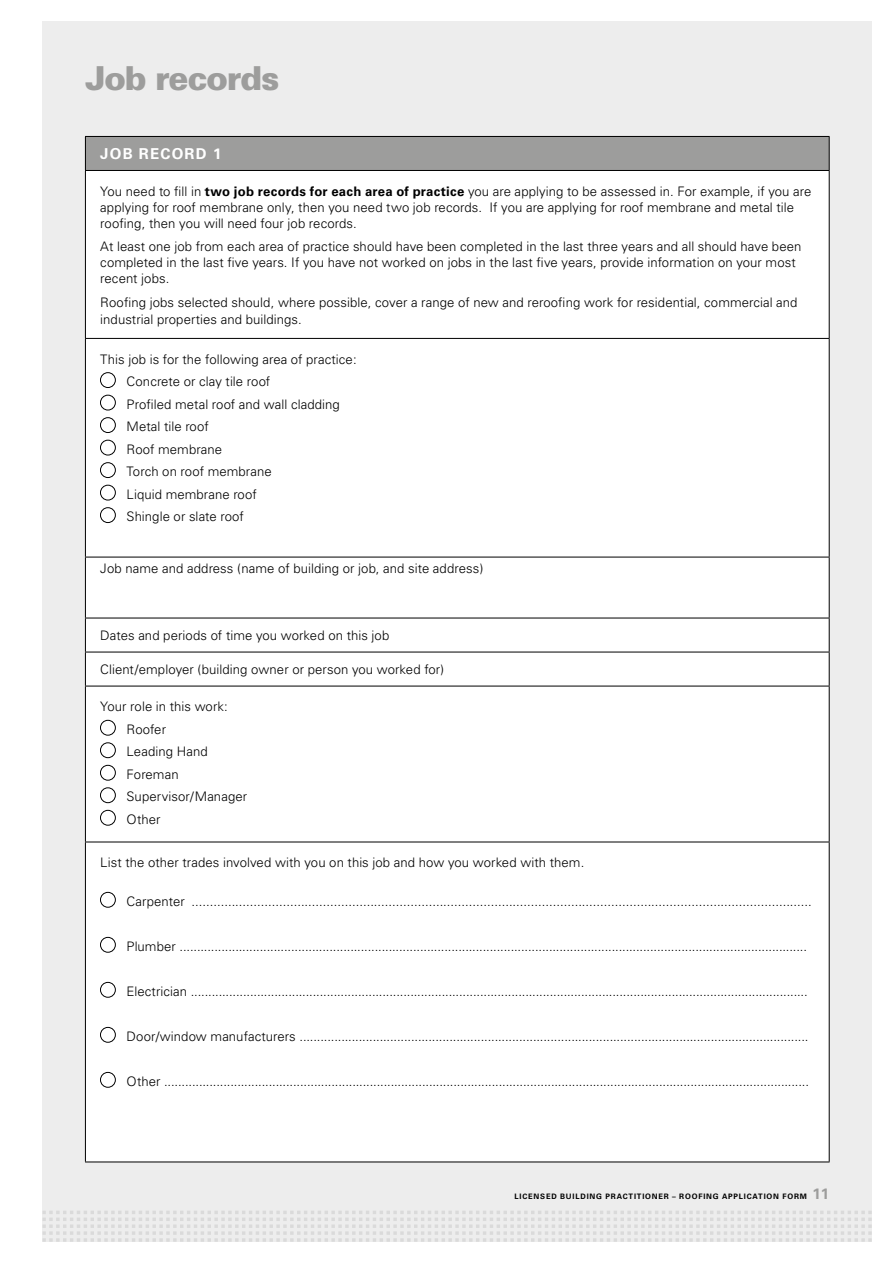
<style>
.page{position:relative;width:893px;height:1263px;background:#fff}
.page>*{position:absolute;margin:0;border:0;box-sizing:border-box;transform-origin:0 0}
.t1{font:900 33px "Univers";letter-spacing:-.04em;color:#9d9d9c}
.t2{font:700 15px "Univers";letter-spacing:.08em;color:#fff}
.t3{font:300 13.2px/22.5px "Univers";letter-spacing:.005em;color:#000}
.t4{font:700 7.5px "Univers";letter-spacing:.11em;color:#000}
.s1{font-weight:700}
.s2{font-size:15px;color:#9d9d9c}
</style>
<div class="page">
<div style="left:43px;top:21px;width:829px;height:1221px;background:#ededed"></div>
<svg style="left:43px;top:1211px;width:829px;height:31px"></svg>
<div style="left:85px;top:136px;width:744px;height:34px;background:#9d9d9c"></div>
<div style="left:86px;top:171px;width:743px;height:990px;background:#fff"></div>
<hr style="left:85px;top:136px;width:745px;height:1px;background:#000">
<hr style="left:85px;top:170px;width:745px;height:1px;background:#000">
<hr style="left:85px;top:338px;width:745px;height:1px;background:#000">
<hr style="left:85px;top:557px;width:745px;height:1px;background:#000">
<hr style="left:85px;top:618px;width:745px;height:1px;background:#000">
<hr style="left:85px;top:652px;width:745px;height:1px;background:#000">
<hr style="left:85px;top:686px;width:745px;height:1px;background:#000">
<hr style="left:85px;top:842px;width:745px;height:1px;background:#000">
<hr style="left:85px;top:1161px;width:745px;height:1px;background:#000">
<hr style="left:85px;top:137px;width:1px;height:33px;background:#000">
<hr style="left:829px;top:137px;width:1px;height:33px;background:#000">
<hr style="left:85px;top:171px;width:1px;height:167px;background:#000">
<hr style="left:829px;top:171px;width:1px;height:167px;background:#000">
<hr style="left:85px;top:339px;width:1px;height:218px;background:#000">
<hr style="left:829px;top:339px;width:1px;height:218px;background:#000">
<hr style="left:85px;top:557px;width:1px;height:61px;background:#000">
<hr style="left:829px;top:557px;width:1px;height:61px;background:#000">
<hr style="left:85px;top:618px;width:1px;height:34px;background:#000">
<hr style="left:829px;top:618px;width:1px;height:34px;background:#000">
<hr style="left:85px;top:652px;width:1px;height:34px;background:#000">
<hr style="left:829px;top:652px;width:1px;height:34px;background:#000">
<hr style="left:85px;top:686px;width:1px;height:156px;background:#000">
<hr style="left:829px;top:686px;width:1px;height:156px;background:#000">
<hr style="left:85px;top:842px;width:1px;height:319px;background:#000">
<hr style="left:829px;top:842px;width:1px;height:319px;background:#000">
<div style="left:100px;top:372px;width:16px;height:16px;border:1px solid #000;border-radius:50%"></div>
<div style="left:100px;top:395px;width:16px;height:15px;border:1px solid #000;border-radius:50%"></div>
<div style="left:100px;top:417px;width:16px;height:16px;border:1px solid #000;border-radius:50%"></div>
<div style="left:100px;top:440px;width:16px;height:15px;border:1px solid #000;border-radius:50%"></div>
<div style="left:100px;top:462px;width:16px;height:16px;border:1px solid #000;border-radius:50%"></div>
<div style="left:100px;top:485px;width:16px;height:15px;border:1px solid #000;border-radius:50%"></div>
<div style="left:100px;top:507px;width:16px;height:16px;border:1px solid #000;border-radius:50%"></div>
<div style="left:100px;top:720px;width:16px;height:15px;border:1px solid #000;border-radius:50%"></div>
<div style="left:100px;top:743px;width:16px;height:15px;border:1px solid #000;border-radius:50%"></div>
<div style="left:100px;top:765px;width:16px;height:15px;border:1px solid #000;border-radius:50%"></div>
<div style="left:100px;top:788px;width:16px;height:15px;border:1px solid #000;border-radius:50%"></div>
<div style="left:100px;top:810px;width:16px;height:15px;border:1px solid #000;border-radius:50%"></div>
<div style="left:100px;top:892px;width:16px;height:15px;border:1px solid #000;border-radius:50%"></div>
<div style="left:100px;top:937px;width:16px;height:15px;border:1px solid #000;border-radius:50%"></div>
<div style="left:100px;top:982px;width:16px;height:15px;border:1px solid #000;border-radius:50%"></div>
<div style="left:100px;top:1027px;width:16px;height:15px;border:1px solid #000;border-radius:50%"></div>
<div style="left:100px;top:1072px;width:16px;height:15px;border:1px solid #000;border-radius:50%"></div>
<h1 class="t1" style="left:85px;top:58px;width:195px">Job records</h1>
<p class="t2" style="left:100px;top:145px;width:123px">JOB RECORD 1</p>
<p class="t3" style="left:100px;top:183px;width:713px;line-height:16.2px">You need to fill in <span class="s1">two job records for each area of practice</span> you are applying to be assessed in. For example, if you are applying for roof membrane only, then you need two job records. If you are applying for roof membrane and metal tile roofing, then you will need four job records.</p>
<p class="t3" style="left:100px;top:238px;width:703px;line-height:16.2px">At least one job from each area of practice should have been completed in the last three years and all should have been completed in the last five years. If you have not worked on jobs in the last five years, provide information on your most recent jobs.</p>
<p class="t3" style="left:100px;top:295px;width:699px;line-height:16.2px">Roofing jobs selected should, where possible, cover a range of new and reroofing work for residential, commercial and industrial properties and buildings.</p>
<p class="t3" style="left:126px;top:348px;width:232px;text-indent:-26px">This job is for the following area of practice:<br>Concrete or clay tile roof<br>Profiled metal roof and wall cladding<br>Metal tile roof<br>Roof membrane<br>Torch on roof membrane<br>Liquid membrane roof<br>Shingle or slate roof</p>
<p class="t3" style="left:100px;top:557px;width:385px">Job name and address (name of building or job, and site address)</p>
<p class="t3" style="left:100px;top:624px;width:290px">Dates and periods of time you worked on this job</p>
<p class="t3" style="left:100px;top:658px;width:345px">Client/employer (building owner or person you worked for)</p>
<p class="t3" style="left:126px;top:695px;width:122px;text-indent:-26px">Your role in this work:<br>Roofer<br>Leading Hand<br>Foreman<br>Supervisor/Manager<br>Other</p>
<p class="t3" style="left:100px;top:851px;width:485px">List the other trades involved with you on this job and how you worked with them.</p>
<p class="t3" style="left:126px;top:890px;width:687px">Carpenter ..........................................................................................................................................................................</p>
<p class="t3" style="left:126px;top:935px;width:682px">Plumber ....................................................................................................................................................................................</p>
<p class="t3" style="left:126px;top:980px;width:683px">Electrician .................................................................................................................................................................................</p>
<p class="t3" style="left:126px;top:1025px;width:683px">Door/window manufacturers ..................................................................................................................................................</p>
<p class="t3" style="left:126px;top:1070px;width:684px">Other .........................................................................................................................................................................................</p>
<p class="t4" style="left:514px;top:1192px;width:316px">LICENSED BUILDING PRACTITIONER – ROOFING APPLICATION FORM <span class="s2">11</span></p>
</div>
